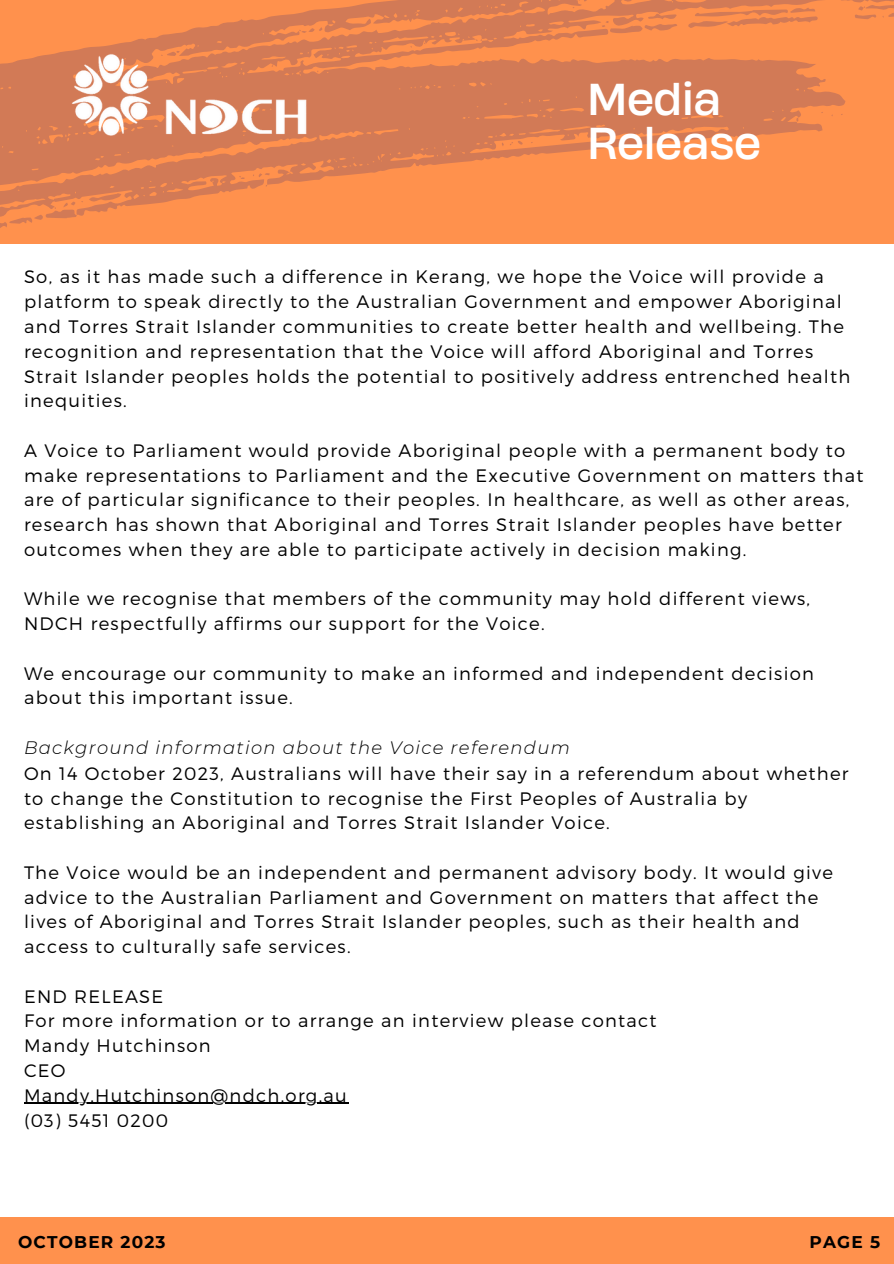
<style>
.page{position:relative;width:894px;height:1264px;background:#fff}
.page>*{position:absolute;margin:0;border:0;box-sizing:border-box;transform-origin:0 0}
.t1{font:42px/43.8px "Heading Now 74";letter-spacing:-.01em;color:#fff}
.t2{font:300 18px/24.8px "Montserrat";letter-spacing:.07em;color:#000}
.t3{font:italic 300 18px "Montserrat";letter-spacing:.07em;color:#000}
.t4{font:700 16.95px "Montserrat";letter-spacing:.07em;color:#000}
</style>
<div class="page">
<svg style="left:0;top:0;width:893px;height:244px;background:#ec8750"></svg>
<div style="left:0;top:1216px;width:893px;height:47px;background:#ff914d"></div>
<img style="left:66px;top:50px;width:250px;height:95px">
<hr style="left:24px;top:1102px;width:324px;height:1px;background:#000">
<p class="t1" style="left:587px;top:77px;width:175px">Media<br>Release</p>
<h1 class="t2" style="left:24px;top:264px;width:827px">So, as it has made such a difference in Kerang, we hope the Voice will provide a platform to speak directly to the Australian Government and empower Aboriginal and Torres Strait Islander communities to create better health and wellbeing. The recognition and representation that the Voice will afford Aboriginal and Torres Strait Islander peoples holds the potential to positively address entrenched health inequities.</h1>
<p class="t2" style="left:24px;top:437px;width:840px">A Voice to Parliament would provide Aboriginal people with a permanent body to make representations to Parliament and the Executive Government on matters that are of particular significance to their peoples. In healthcare, as well as other areas, research has shown that Aboriginal and Torres Strait Islander peoples have better outcomes when they are able to participate actively in decision making.</p>
<p class="t2" style="left:24px;top:585px;width:787px">While we recognise that members of the community may hold different views,<br>NDCH respectfully affirms our support for the Voice.</p>
<p class="t2" style="left:24px;top:660px;width:791px">We encourage our community to make an informed and independent decision about this important issue.</p>
<p class="t3" style="left:24px;top:736px;width:547px">Background information about the Voice referendum</p>
<p class="t2" style="left:24px;top:760px;width:825px">On 14 October 2023, Australians will have their say in a referendum about whether to change the Constitution to recognise the First Peoples of Australia by establishing an Aboriginal and Torres Strait Islander Voice.</p>
<p class="t2" style="left:24px;top:859px;width:810px">The Voice would be an independent and permanent advisory body. It would give advice to the Australian Parliament and Government on matters that affect the lives of Aboriginal and Torres Strait Islander peoples, such as their health and access to culturally safe services.</p>
<p class="t2" style="left:24px;top:983px;width:141px">END RELEASE</p>
<p class="t2" style="left:24px;top:1007px;width:634px">For more information or to arrange an interview please contact</p>
<p class="t2" style="left:24px;top:1032px;width:188px">Mandy Hutchinson</p>
<p class="t2" style="left:24px;top:1057px;width:43px">CEO</p>
<p class="t2" style="left:24px;top:1082px;width:324px">Mandy.Hutchinson@ndch.org.au</p>
<p class="t2" style="left:24px;top:1106px;width:146px">(03) 5451 0200</p>
<h2 class="t4" style="left:18px;top:1231px;width:149px">OCTOBER 2023</h2>
<p class="t4" style="left:809px;top:1231px;width:72px">PAGE 5</p>
</div>
